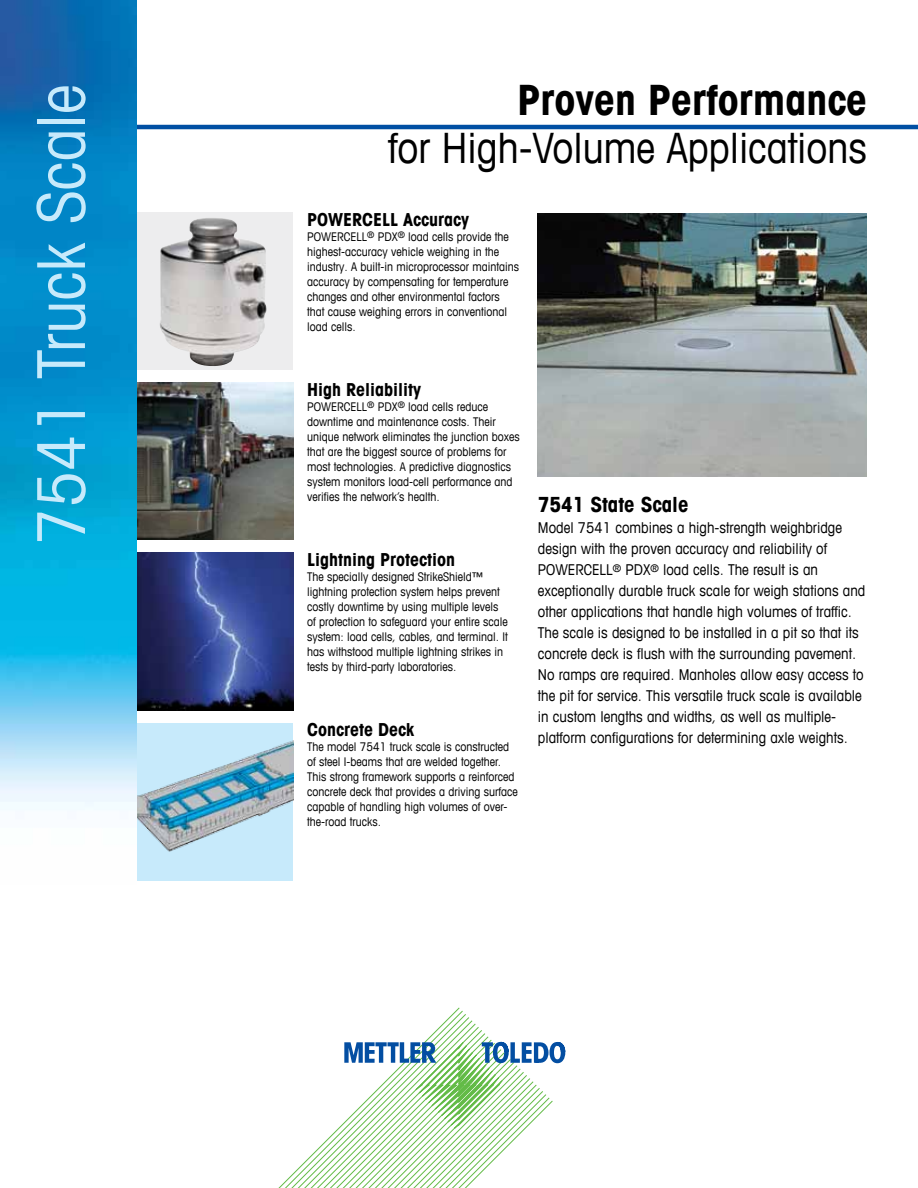
<style>
.page{position:relative;width:918px;height:1188px;background:#fff}
.page>*{position:absolute;margin:0;border:0;box-sizing:border-box;transform-origin:0 0}
.t1{font:condensed 66px "Avant Garde Com";color:#c7eafb}
.t2{font:condensed 42px "Avant Garde Com";color:#000}
.t3{font:700 condensed 42px "Avant Garde Com";color:#000}
.t4{font:700 condensed 21px "Avant Garde Com";color:#000}
.t5{font:700 condensed 18px "Avant Garde Com";color:#000}
.t6{font:condensed 15px/21px "Avant Garde Com";color:#000}
.t7{font:condensed 12px/15px "Avant Garde Com";color:#000}
</style>
<div class="page">
<img style="left:136px;top:383px;width:157px;height:157px">
<div style="left:136px;top:213px;width:157px;height:157px;background:#ededee"></div>
<img style="left:160px;top:218px;width:107px;height:148px">
<img style="left:136px;top:723px;width:157px;height:158px">
<img style="left:136px;top:553px;width:157px;height:157px">
<hr style="left:4px;top:125px;width:914px;height:4px;background:#004fa3">
<svg style="left:278px;top:1008px;width:247px;height:180px"></svg>
<svg style="left:344px;top:1042px;width:221px;height:87px"></svg>
<img style="left:538px;top:213px;width:329px;height:263px">
<img style="left:0;top:0;width:136px;height:810px">
<h1 class="t1" style="left:20px;top:544px;width:461px;rotate:-90deg">7541 Truck Scale</h1>
<h2 class="t3" style="left:517px;top:73px;width:351px">Proven Performance</h2>
<h2 class="t2" style="left:388px;top:122px;width:481px">for High-Volume Applications</h2>
<h3 class="t5" style="left:307px;top:208px;width:163px">POWERCELL Accuracy</h3>
<p class="t7" style="left:307px;top:229px;width:213px">POWERCELL<sup>®</sup> PDX<sup>®</sup> load cells provide the highest-accuracy vehicle weighing in the industry. A built-in microprocessor maintains accuracy by compensating for temperature changes and other environmental factors that cause weighing errors in conventional load cells.</p>
<h3 class="t5" style="left:307px;top:378px;width:116px">High Reliability</h3>
<p class="t7" style="left:307px;top:399px;width:214px">POWERCELL<sup>®</sup> PDX<sup>®</sup> load cells reduce downtime and maintenance costs. Their unique network eliminates the junction boxes that are the biggest source of problems for most technologies. A predictive diagnostics system monitors load-cell performance and verifies the network’s health.</p>
<h3 class="t5" style="left:307px;top:548px;width:150px">Lightning Protection</h3>
<p class="t7" style="left:307px;top:569px;width:202px">The specially designed StrikeShield™ lightning protection system helps prevent costly downtime by using multiple levels of protection to safeguard your entire scale system: load cells, cables, and terminal. It has withstood multiple lightning strikes in tests by third-party laboratories.</p>
<h3 class="t5" style="left:307px;top:718px;width:108px">Concrete Deck</h3>
<p class="t7" style="left:307px;top:739px;width:212px">The model 7541 truck scale is constructed of steel I-beams that are welded together.<br>This strong framework supports a reinforced concrete deck that provides a driving surface capable of handling high volumes of over&shy;the-road trucks.</p>
<h3 class="t4" style="left:538px;top:491px;width:152px">7541 State Scale</h3>
<p class="t6" style="left:538px;top:517px;width:329px">Model 7541 combines a high-strength weighbridge design with the proven accuracy and reliability of POWERCELL<sup>®</sup> PDX<sup>®</sup> load cells. The result is an exceptionally durable truck scale for weigh stations and other applications that handle high volumes of traffic.<br>The scale is designed to be installed in a pit so that its concrete deck is flush with the surrounding pavement.<br>No ramps are required. Manholes allow easy access to the pit for service. This versatile truck scale is available in custom lengths and widths, as well as multiple&shy;platform configurations for determining axle weights.</p>
</div>
